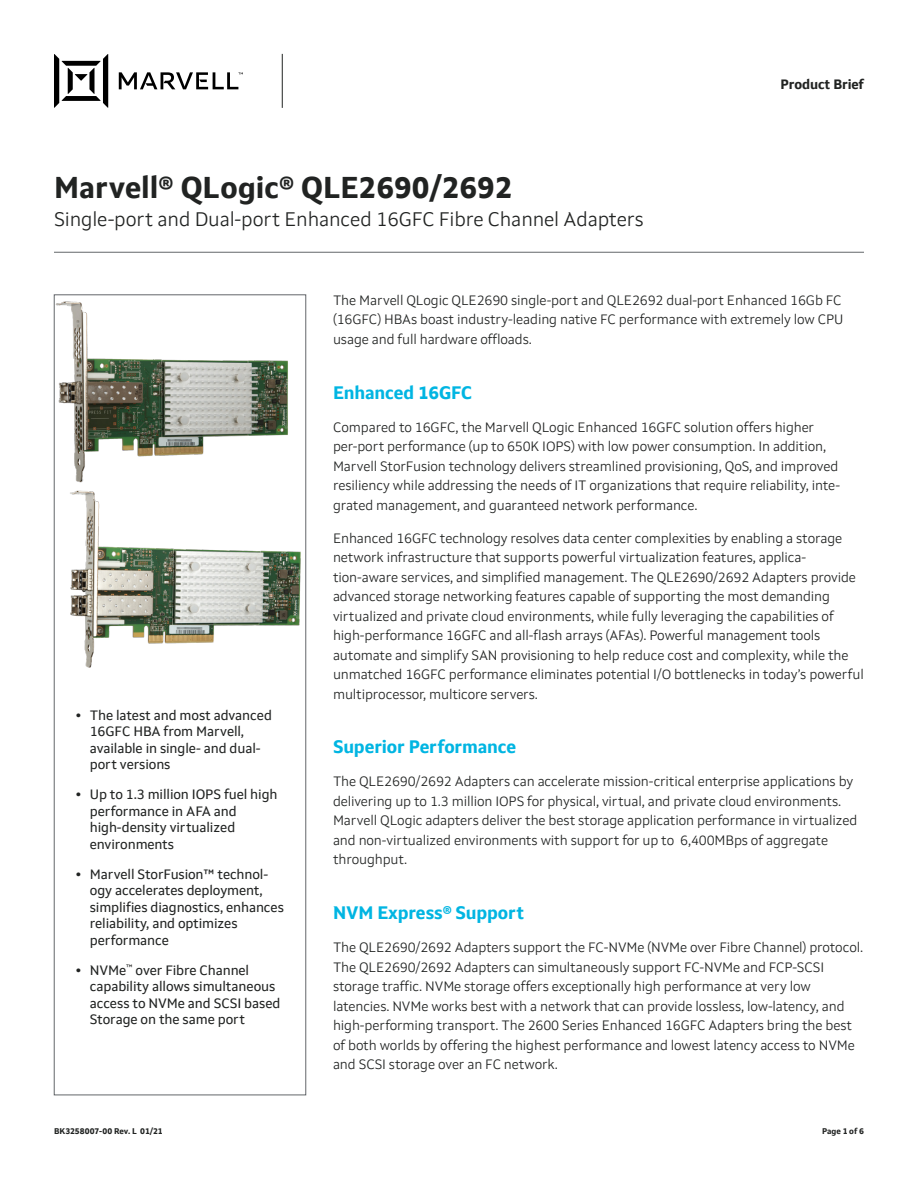
<style>
.page{position:relative;width:918px;height:1188px;background:#fff}
.page>*{position:absolute;margin:0;border:0;box-sizing:border-box;transform-origin:0 0}
.t1{font:700 30px "Setimo";color:#212322}
.t2{font:300 19.5px "Setimo";letter-spacing:-.01em;color:#212322}
.t3{font:700 18px "Setimo";letter-spacing:-.01em;color:#00b5e2}
.t4{font:300 13.5px/19.5px "Setimo";letter-spacing:-.01em;color:#212322}
.t5{font:13.5px/16.5px "Setimo";letter-spacing:-.01em;color:#212322}
.t6{font:700 13.5px "Setimo";letter-spacing:-.01em;color:#212322}
.t7{font:700 8.25px "Setimo";letter-spacing:.005em;color:#212322}
.s1{font-family:"Arial";font-weight:700}
</style>
<div class="page">
<hr style="left:54px;top:252px;width:810px;height:1px;background:#63666a">
<hr style="left:282px;top:54px;width:1px;height:54px;background:#212322">
<img style="left:54px;top:301px;width:234px;height:183px">
<img style="left:70px;top:490px;width:231px;height:178px">
<svg style="left:54px;top:54px;width:189px;height:54px"></svg>
<h1 class="t1" style="left:54px;top:169px;width:460px">Marvell® QLogic® QLE2690/2692</h1>
<h2 class="t2" style="left:54px;top:207px;width:591px">Single-port and Dual-port Enhanced 16GFC Fibre Channel Adapters</h2>
<p class="t6" style="left:781px;top:76px;width:85px">Product Brief</p>
<p class="t5" style="left:90px;top:707px;width:184px;text-indent:-14px"><span class="s1">•</span> The latest and most advanced<br>16GFC HBA from Marvell, available in single- and dual&shy;port versions</p>
<p class="t5" style="left:90px;top:786px;width:189px;text-indent:-14px"><span class="s1">•</span> Up to 1.3 million IOPS fuel high performance in AFA and high-density virtualized environments</p>
<p class="t5" style="left:90px;top:866px;width:196px;text-indent:-14px"><span class="s1">•</span> Marvell StorFusion™ technol&shy;ogy accelerates deployment, simplifies diagnostics, enhances reliability, and optimizes performance</p>
<p class="t5" style="left:90px;top:962px;width:192px;text-indent:-14px"><span class="s1">•</span> NVMe<sup>™</sup> over Fibre Channel capability allows simultaneous access to NVMe and SCSI based<br>Storage on the same port</p>
<p class="t4" style="left:333px;top:290px;width:512px">The Marvell QLogic QLE2690 single-port and QLE2692 dual-port Enhanced 16Gb FC (16GFC) HBAs boast industry-leading native FC performance with extremely low CPU usage and full hardware offloads.</p>
<h3 class="t3" style="left:333px;top:381px;width:141px">Enhanced 16GFC</h3>
<p class="t4" style="left:333px;top:417px;width:509px">Compared to 16GFC, the Marvell QLogic Enhanced 16GFC solution offers higher per-port performance (up to 650K IOPS) with low power consumption. In addition, Marvell StorFusion technology delivers streamlined provisioning, QoS, and improved resiliency while addressing the needs of IT organizations that require reliability, inte&shy;grated management, and guaranteed network performance.</p>
<p class="t4" style="left:333px;top:528px;width:532px">Enhanced 16GFC technology resolves data center complexities by enabling a storage network infrastructure that supports powerful virtualization features, applica&shy;tion-aware services, and simplified management. The QLE2690/2692 Adapters provide advanced storage networking features capable of supporting the most demanding virtualized and private cloud environments, while fully leveraging the capabilities of high-performance 16GFC and all-flash arrays (AFAs). Powerful management tools automate and simplify SAN provisioning to help reduce cost and complexity, while the unmatched 16GFC performance eliminates potential I/O bottlenecks in today’s powerful multiprocessor, multicore servers.</p>
<h3 class="t3" style="left:333px;top:736px;width:185px">Superior Performance</h3>
<p class="t4" style="left:333px;top:772px;width:526px">The QLE2690/2692 Adapters can accelerate mission-critical enterprise applications by delivering up to 1.3 million IOPS for physical, virtual, and private cloud environments.<br>Marvell QLogic adapters deliver the best storage application performance in virtualized and non-virtualized environments with support for up to 6,400MBps of aggregate throughput.</p>
<h3 class="t3" style="left:333px;top:902px;width:193px">NVM Express® Support</h3>
<p class="t4" style="left:333px;top:938px;width:532px">The QLE2690/2692 Adapters support the FC-NVMe (NVMe over Fibre Channel) protocol.<br>The QLE2690/2692 Adapters can simultaneously support FC-NVMe and FCP-SCSI storage traffic. NVMe storage offers exceptionally high performance at very low latencies. NVMe works best with a network that can provide lossless, low-latency, and high-performing transport. The 2600 Series Enhanced 16GFC Adapters bring the best of both worlds by offering the highest performance and lowest latency access to NVMe and SCSI storage over an FC network.</p>
<p class="t7" style="left:54px;top:1126px;width:110px">BK3258007-00 Rev. L 01/21</p>
<p class="t7" style="left:822px;top:1126px;width:43px">Page 1 of 6</p>
</div>
